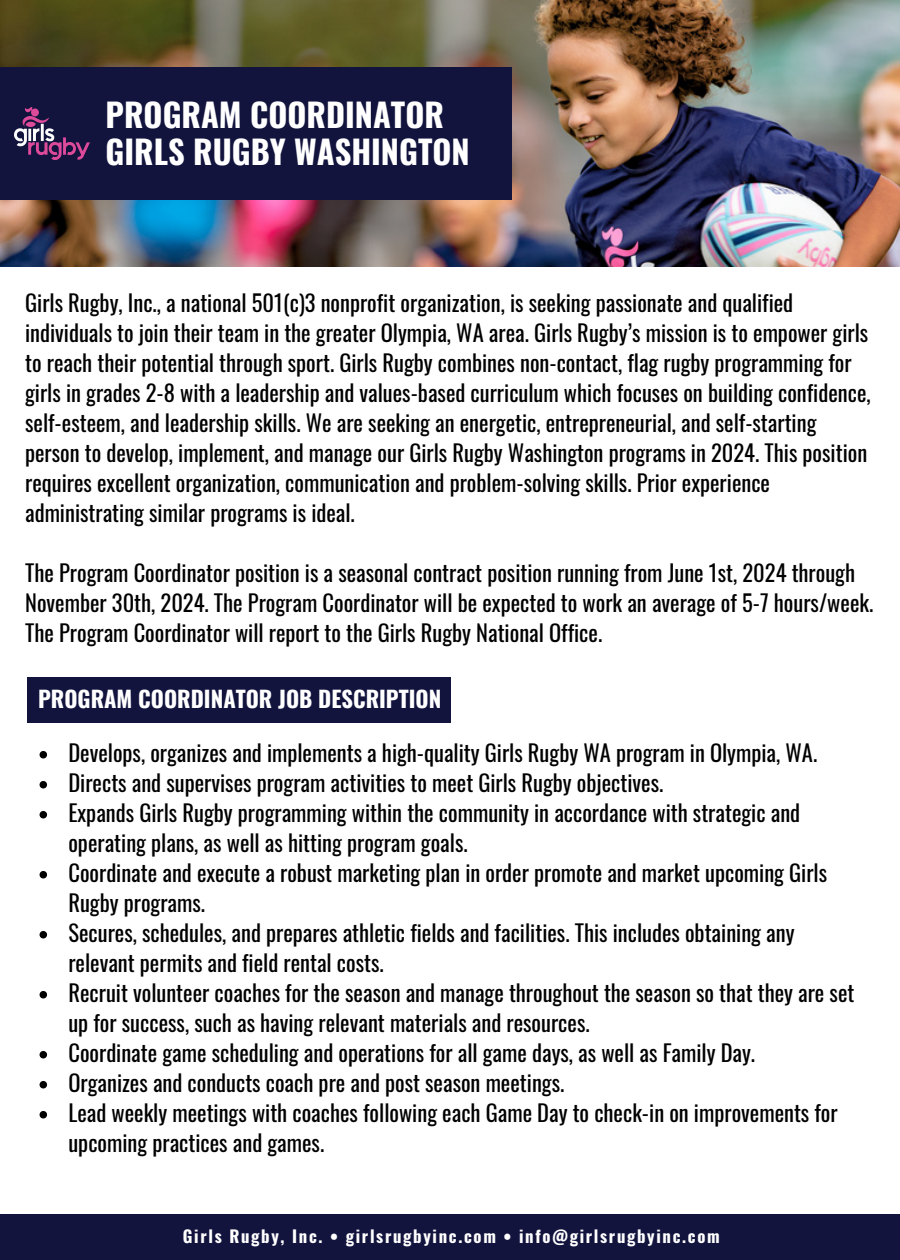
<style>
.page{position:relative;width:900px;height:1260px;background:#fff}
.page>*{position:absolute;margin:0;border:0;box-sizing:border-box;transform-origin:0 0}
.t1{font:700 32.5px/37.5px "Oswald";color:#fff}
.t2{font:22.5px/30px "Oswald";color:#000}
.t3{font:700 22.5px "Oswald";color:#fff}
.t4{font:700 16.75px "Oswald";letter-spacing:.1em;color:#fff}
</style>
<div class="page">
<img style="left:0;top:0;width:900px;height:266px">
<div style="left:0;top:67px;width:511px;height:132px;background:#12143e"></div>
<img style="left:14px;top:107px;width:75px;height:53px">
<div style="left:27px;top:677px;width:424px;height:46px;background:#12143e"></div>
<svg style="left:40px;top:751px;width:7px;height:7px"></svg>
<svg style="left:40px;top:781px;width:7px;height:7px"></svg>
<svg style="left:40px;top:811px;width:7px;height:7px"></svg>
<svg style="left:40px;top:871px;width:7px;height:7px"></svg>
<svg style="left:40px;top:931px;width:7px;height:7px"></svg>
<svg style="left:40px;top:991px;width:7px;height:7px"></svg>
<svg style="left:40px;top:1051px;width:7px;height:7px"></svg>
<svg style="left:40px;top:1081px;width:7px;height:7px"></svg>
<svg style="left:40px;top:1111px;width:7px;height:7px"></svg>
<div style="left:0;top:1215px;width:900px;height:45px;background:#12143e"></div>
<h1 class="t1" style="left:106px;top:94px;width:366px">PROGRAM COORDINATOR<br>GIRLS RUGBY WASHINGTON</h1>
<h3 class="t2" style="left:25px;top:287px;width:847px">Girls Rugby, Inc., a national 501(c)3 nonprofit organization, is seeking passionate and qualified individuals to join their team in the greater Olympia, WA area. Girls Rugby’s mission is to empower girls to reach their potential through sport. Girls Rugby combines non-contact, flag rugby programming for girls in grades 2-8 with a leadership and values-based curriculum which focuses on building confidence, self-esteem, and leadership skills. We are seeking an energetic, entrepreneurial, and self-starting person to develop, implement, and manage our Girls Rugby Washington programs in 2024. This position requires excellent organization, communication and problem-solving skills. Prior experience administrating similar programs is ideal.</h3>
<h3 class="t2" style="left:25px;top:557px;width:850px">The Program Coordinator position is a seasonal contract position running from June 1st, 2024 through<br>November 30th, 2024. The Program Coordinator will be expected to work an average of 5-7 hours/week.<br>The Program Coordinator will report to the Girls Rugby National Office.</h3>
<h2 class="t3" style="left:38px;top:681px;width:405px">PROGRAM COORDINATOR JOB DESCRIPTION</h2>
<p class="t2" style="left:68px;top:737px;width:750px">Develops, organizes and implements a high-quality Girls Rugby WA program in Olympia, WA.</p>
<p class="t2" style="left:68px;top:767px;width:596px">Directs and supervises program activities to meet Girls Rugby objectives.</p>
<p class="t2" style="left:68px;top:797px;width:733px">Expands Girls Rugby programming within the community in accordance with strategic and operating plans, as well as hitting program goals.</p>
<p class="t2" style="left:68px;top:857px;width:760px">Coordinate and execute a robust marketing plan in order promote and market upcoming Girls<br>Rugby programs.</p>
<p class="t2" style="left:68px;top:917px;width:728px">Secures, schedules, and prepares athletic fields and facilities. This includes obtaining any relevant permits and field rental costs.</p>
<p class="t2" style="left:68px;top:977px;width:788px">Recruit volunteer coaches for the season and manage throughout the season so that they are set up for success, such as having relevant materials and resources.</p>
<p class="t2" style="left:68px;top:1037px;width:688px">Coordinate game scheduling and operations for all game days, as well as Family Day.</p>
<p class="t2" style="left:68px;top:1067px;width:497px">Organizes and conducts coach pre and post season meetings.</p>
<p class="t2" style="left:68px;top:1097px;width:771px">Lead weekly meetings with coaches following each Game Day to check-in on improvements for upcoming practices and games.</p>
<p class="t4" style="left:183px;top:1223px;width:538px">Girls Rugby, Inc. • girlsrugbyinc.com • info@girlsrugbyinc.com</p>
</div>
